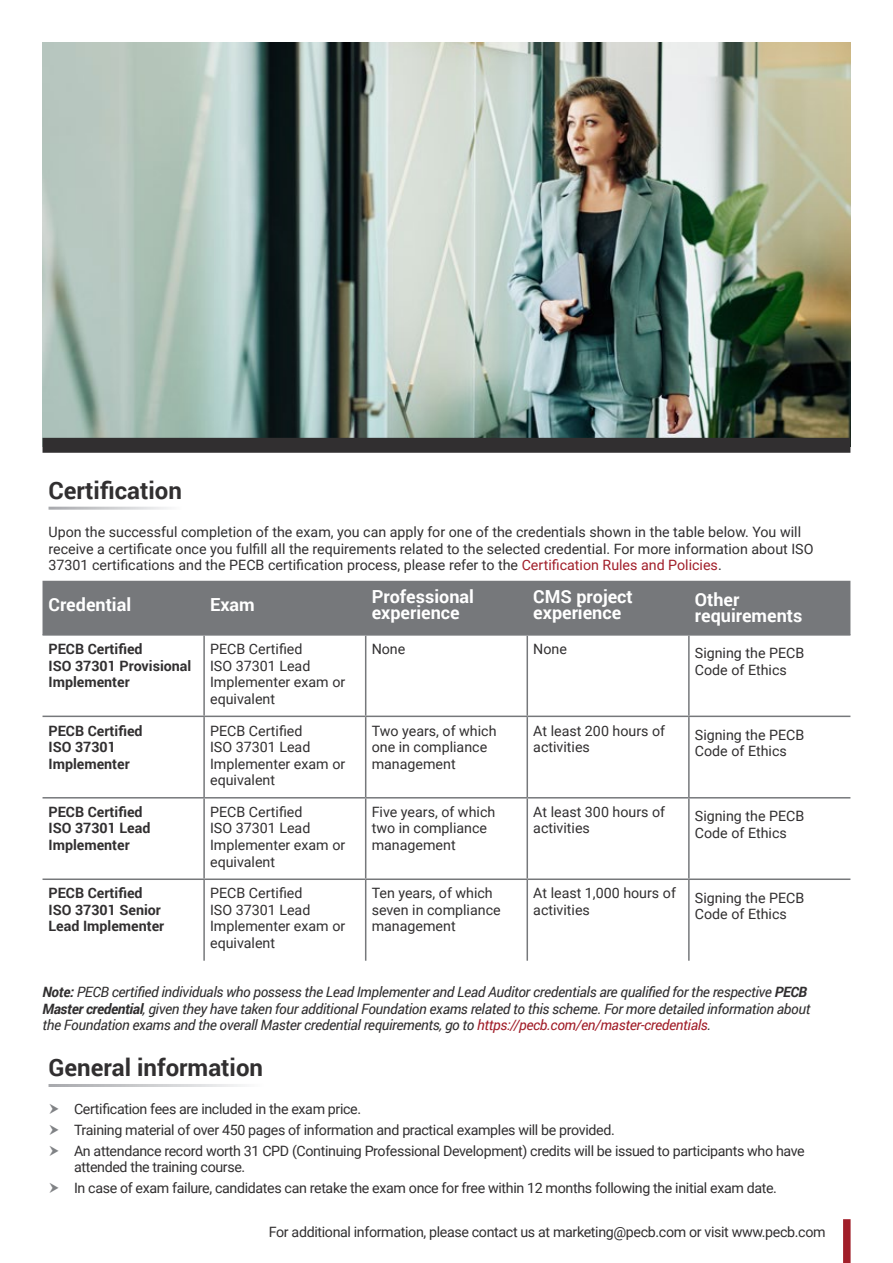
<style>
.page{position:relative;width:893px;height:1263px;background:#fff}
.page>*{position:absolute;margin:0;border:0;box-sizing:border-box;transform-origin:0 0}
.t1{font:700 24px "Roboto";color:#312f30}
.t2{font:700 18px/16.5px "Roboto";color:#fff}
.Bullet_Points{font:14.25px/16.5px "Roboto";color:#312f30}
.Bullet_Points-2{font:14.25px/16.5px "Roboto";letter-spacing:-.025em;color:#312f30}
.Bullet_Points-3{font:italic 14.25px/16.5px "Roboto";letter-spacing:-.025em;color:#312f30}
.t3{font:700 14.25px/16.5px "Roboto";color:#312f30}
.s1{color:#a11e29}
.s2{font-weight:700}
</style>
<div class="page">
<img style="left:43px;top:43px;width:807px;height:395px">
<div style="left:843px;top:1219px;width:8px;height:44px;background:#a11e29"></div>
<div style="left:43px;top:438px;width:807px;height:15px;background:#312f30"></div>
<div style="left:43px;top:581px;width:807px;height:53px;background:#76787b"></div>
<hr style="left:43px;top:878px;width:161px;height:2px;background:#76787b">
<hr style="left:204px;top:878px;width:162px;height:2px;background:#76787b">
<hr style="left:366px;top:878px;width:161px;height:2px;background:#76787b">
<hr style="left:527px;top:878px;width:162px;height:2px;background:#76787b">
<hr style="left:689px;top:878px;width:161px;height:2px;background:#76787b">
<hr style="left:203px;top:636px;width:2px;height:80px;background:#76787b">
<hr style="left:365px;top:636px;width:1px;height:80px;background:#76787b">
<hr style="left:526px;top:636px;width:2px;height:80px;background:#76787b">
<hr style="left:688px;top:636px;width:2px;height:80px;background:#76787b">
<hr style="left:43px;top:716px;width:161px;height:1px;background:#76787b">
<hr style="left:204px;top:716px;width:162px;height:1px;background:#76787b">
<hr style="left:203px;top:717px;width:2px;height:80px;background:#76787b">
<hr style="left:366px;top:716px;width:161px;height:1px;background:#76787b">
<hr style="left:365px;top:717px;width:1px;height:80px;background:#76787b">
<hr style="left:527px;top:716px;width:162px;height:1px;background:#76787b">
<hr style="left:526px;top:717px;width:2px;height:80px;background:#76787b">
<hr style="left:689px;top:716px;width:161px;height:1px;background:#76787b">
<hr style="left:688px;top:717px;width:2px;height:80px;background:#76787b">
<hr style="left:43px;top:797px;width:161px;height:1px;background:#76787b">
<hr style="left:204px;top:797px;width:162px;height:1px;background:#76787b">
<hr style="left:203px;top:798px;width:2px;height:80px;background:#76787b">
<hr style="left:366px;top:797px;width:161px;height:1px;background:#76787b">
<hr style="left:365px;top:798px;width:1px;height:80px;background:#76787b">
<hr style="left:527px;top:797px;width:162px;height:1px;background:#76787b">
<hr style="left:526px;top:798px;width:2px;height:80px;background:#76787b">
<hr style="left:689px;top:797px;width:161px;height:1px;background:#76787b">
<hr style="left:688px;top:798px;width:2px;height:80px;background:#76787b">
<hr style="left:203px;top:880px;width:2px;height:81px;background:#76787b">
<hr style="left:365px;top:880px;width:1px;height:81px;background:#76787b">
<hr style="left:526px;top:880px;width:2px;height:81px;background:#76787b">
<hr style="left:688px;top:880px;width:2px;height:81px;background:#76787b">
<hr style="left:43px;top:634px;width:161px;height:2px;background:#76787b">
<hr style="left:204px;top:634px;width:162px;height:2px;background:#76787b">
<hr style="left:366px;top:634px;width:161px;height:2px;background:#76787b">
<hr style="left:527px;top:634px;width:162px;height:2px;background:#76787b">
<hr style="left:689px;top:634px;width:161px;height:2px;background:#76787b">
<p class="t1" style="left:49px;top:474px;width:135px">Certification</p>
<p class="Bullet_Points" style="left:49px;top:523px;width:766px">Upon the successful completion of the exam, you can apply for one of the credentials shown in the table below. You will receive a certificate once you fulfill all the requirements related to the selected credential. For more information about ISO<br>37301 certifications and the PECB certification process, please refer to the <span class="s1">Certification Rules and Policies</span>.</p>
<p class="t2" style="left:49px;top:596px;width:84px">Credential</p>
<p class="t2" style="left:210px;top:596px;width:46px">Exam</p>
<p class="t2" style="left:372px;top:588px;width:104px">Professional experience</p>
<p class="t2" style="left:533px;top:588px;width:101px">CMS project experience</p>
<p class="t2" style="left:695px;top:590px;width:109px">Other requirements</p>
<p class="t3" style="left:49px;top:640px;width:144px">PECB Certified<br>ISO 37301 Provisional<br>Implementer</p>
<p class="Bullet_Points" style="left:210px;top:640px;width:137px">PECB Certified<br>ISO 37301 Lead<br>Implementer exam or equivalent</p>
<p class="Bullet_Points" style="left:372px;top:640px;width:35px">None</p>
<p class="Bullet_Points" style="left:533px;top:640px;width:35px">None</p>
<p class="Bullet_Points" style="left:695px;top:644px;width:111px">Signing the PECB</p>
<p class="Bullet_Points" style="left:695px;top:661px;width:93px">Code of Ethics</p>
<p class="t3" style="left:49px;top:722px;width:96px">PECB Certified<br>ISO 37301<br>Implementer</p>
<p class="Bullet_Points" style="left:210px;top:722px;width:137px">PECB Certified<br>ISO 37301 Lead<br>Implementer exam or equivalent</p>
<p class="Bullet_Points" style="left:372px;top:722px;width:126px">Two years, of which one in compliance management</p>
<p class="Bullet_Points" style="left:533px;top:722px;width:133px">At least 200 hours of activities</p>
<p class="Bullet_Points" style="left:695px;top:726px;width:111px">Signing the PECB</p>
<p class="Bullet_Points" style="left:695px;top:742px;width:93px">Code of Ethics</p>
<p class="t3" style="left:49px;top:803px;width:103px">PECB Certified<br>ISO 37301 Lead<br>Implementer</p>
<p class="Bullet_Points" style="left:210px;top:803px;width:137px">PECB Certified<br>ISO 37301 Lead<br>Implementer exam or equivalent</p>
<p class="Bullet_Points" style="left:372px;top:803px;width:125px">Five years, of which two in compliance management</p>
<p class="Bullet_Points" style="left:533px;top:803px;width:133px">At least 300 hours of activities</p>
<p class="Bullet_Points" style="left:695px;top:807px;width:111px">Signing the PECB</p>
<p class="Bullet_Points" style="left:695px;top:824px;width:93px">Code of Ethics</p>
<p class="t3" style="left:49px;top:884px;width:117px">PECB Certified<br>ISO 37301 Senior<br>Lead Implementer</p>
<p class="Bullet_Points" style="left:210px;top:884px;width:137px">PECB Certified<br>ISO 37301 Lead<br>Implementer exam or equivalent</p>
<p class="Bullet_Points" style="left:372px;top:884px;width:131px">Ten years, of which seven in compliance management</p>
<p class="Bullet_Points" style="left:533px;top:884px;width:144px">At least 1,000 hours of activities</p>
<p class="Bullet_Points" style="left:695px;top:889px;width:111px">Signing the PECB</p>
<p class="Bullet_Points" style="left:695px;top:905px;width:93px">Code of Ethics</p>
<p class="Bullet_Points-3" style="left:43px;top:983px;width:769px"><span class="s2">Note:</span> PECB certified individuals who possess the Lead Implementer and Lead Auditor credentials are qualified for the respective <span class="s2">PECB<br>Master credential</span>, given they have taken four additional Foundation exams related to this scheme. For more detailed information about the Foundation exams and the overall Master credential requirements, go to <span class="s1">https://pecb.com/en/master-credentials</span>.</p>
<p class="t1" style="left:49px;top:1051px;width:216px">General information</p>
<p class="Bullet_Points-2" style="left:74px;top:1100px;width:289px">Certification fees are included in the exam price.</p>
<p class="Bullet_Points-2" style="left:74px;top:1121px;width:542px">Training material of over 450 pages of information and practical examples will be provided.</p>
<p class="Bullet_Points-2" style="left:74px;top:1142px;width:732px">An attendance record worth 31 CPD (Continuing Professional Development) credits will be issued to participants who have attended the training course.</p>
<p class="Bullet_Points-2" style="left:74px;top:1179px;width:704px">In case of exam failure, candidates can retake the exam once for free within 12 months following the initial exam date.</p>
<p class="Bullet_Points-2" style="left:269px;top:1223px;width:558px">For additional information, please contact us at marketing@pecb.com or visit www.pecb.com</p>
</div>
